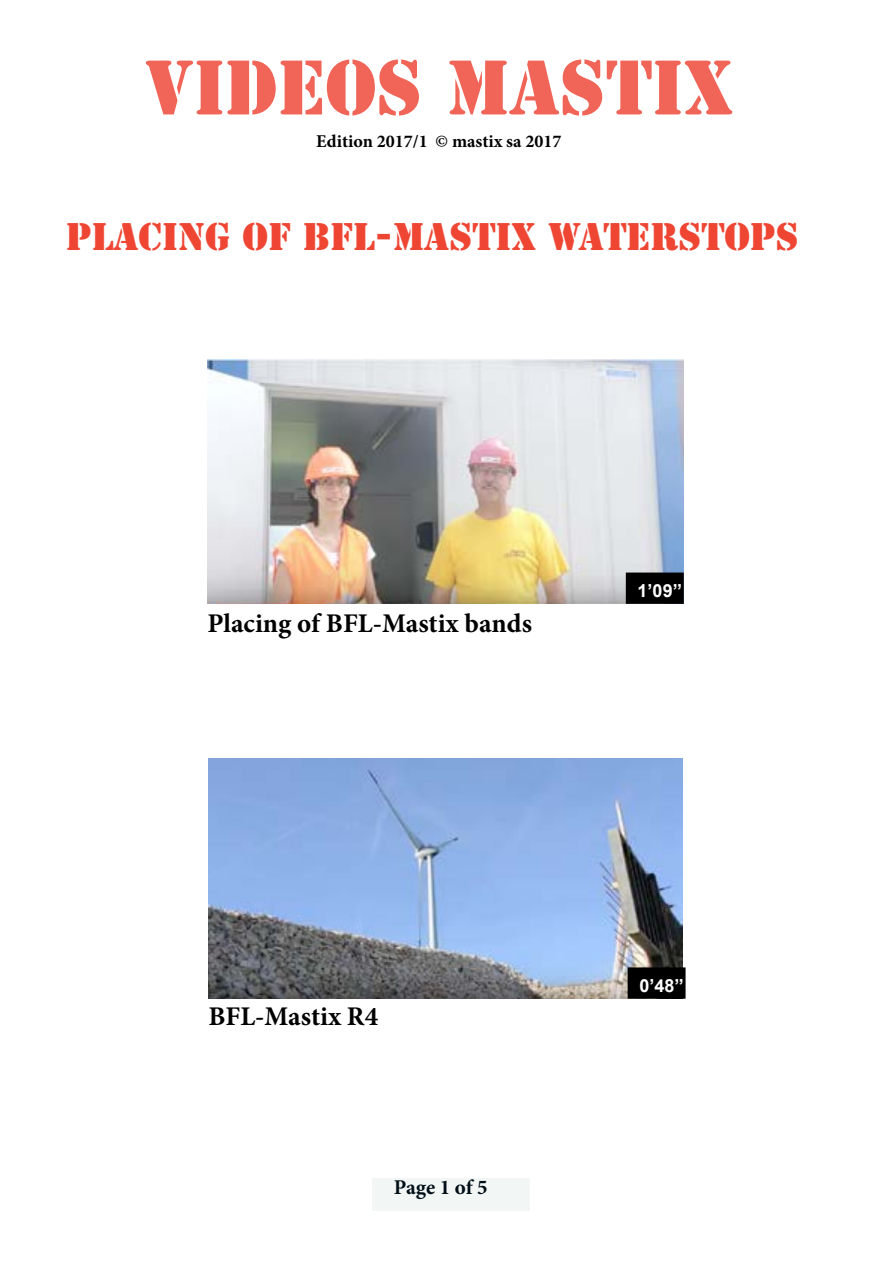
<style>
.page{position:relative;width:893px;height:1263px;background:#fff}
.page>*{position:absolute;margin:0;border:0;box-sizing:border-box;transform-origin:0 0}
.t1{font:72px "Stencil Std";color:#f06557}
.t2{font:36px "Stencil Std";color:#ef4634}
.t3{font:700 27px "Minion Pro";color:#000}
.t4{font:700 21px "Minion Pro";letter-spacing:-.005em;color:#000e17}
.t5{font:700 18px "Minion Pro";color:#000}
.t6{font:700 18px "Arial";color:#fff}
</style>
<div class="page">
<div style="left:372px;top:1178px;width:158px;height:33px;background:#f2f6f4"></div>
<img style="left:208px;top:758px;width:475px;height:241px">
<div style="left:628px;top:968px;width:57px;height:30px;background:#000"></div>
<div style="left:628px;top:967px;width:58px;height:32px;border:2px solid #000"></div>
<img style="left:208px;top:359px;width:476px;height:245px">
<div style="left:627px;top:573px;width:56px;height:30px;background:#000"></div>
<div style="left:626px;top:572px;width:58px;height:32px;border:2px solid #000"></div>
<h1 class="t1" style="left:145px;top:41px;width:590px">VIDEOS MASTIX</h1>
<p class="t5" style="left:316px;top:128px;width:247px">Edition 2017/1 © mastix sa 2017</p>
<h2 class="t2" style="left:66px;top:213px;width:734px">PLACING OF BFL-MASTIX WATERSTOPS</h2>
<p class="t3" style="left:207px;top:605px;width:326px">Placing of BFL-Mastix bands</p>
<p class="t6" style="left:638px;top:579px;width:46px">1’09’’</p>
<p class="t3" style="left:208px;top:997px;width:171px">BFL-Mastix R4</p>
<p class="t4" style="left:394px;top:1172px;width:95px">Page 1 of 5</p>
<p class="t6" style="left:639px;top:973px;width:46px">0’48’’</p>
</div>
